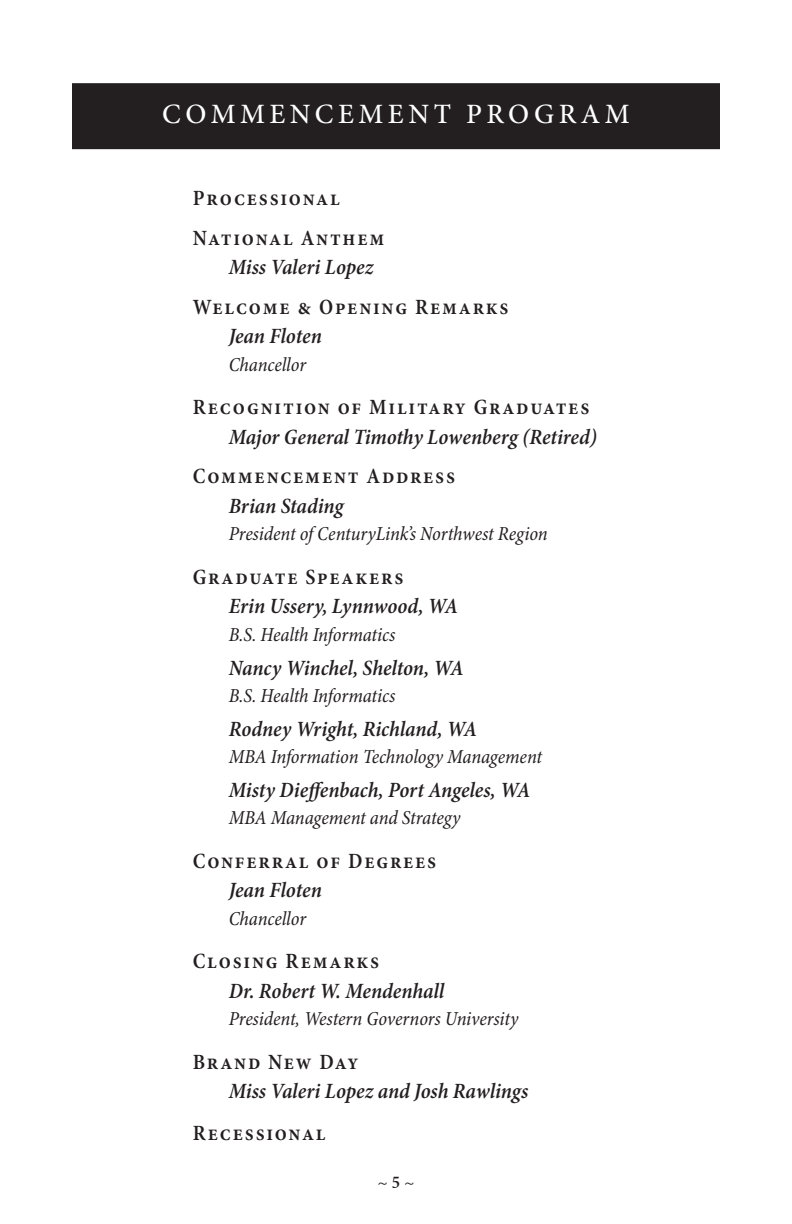
<style>
.page{position:relative;width:792px;height:1224px;background:#fff}
.page>*{position:absolute;margin:0;border:0;box-sizing:border-box;transform-origin:0 0}
.t1{font:500 28px "Minion Pro";letter-spacing:.16em;color:#fff}
.t2{font:italic 600 condensed 22px "Minion Pro";letter-spacing:-.005em;color:#231f20}
.t3{font:600 condensed 22px/39.6px "Minion Pro";letter-spacing:.08em;color:#231f20}
.t4{font:italic condensed 20px "Minion Pro";letter-spacing:-.005em;color:#231f20}
.t5{font:18px "Minion Pro";color:#231f20}
.s1{font-weight:600;font-stretch:condensed}
</style>
<div class="page">
<div style="left:72px;top:83px;width:648px;height:66px;background:#231f20"></div>
<p class="t1" style="left:162px;top:98px;width:469px">COMMENCEMENT PROGRAM</p>
<p class="t3" style="left:193px;top:179px;width:193px">Processional<br>National Anthem</p>
<p class="t2" style="left:229px;top:254px;width:146px">Miss Valeri Lopez</p>
<p class="t3" style="left:193px;top:288px;width:317px">Welcome &amp; Opening Remarks</p>
<p class="t2" style="left:229px;top:323px;width:95px">Jean Floten</p>
<p class="t4" style="left:229px;top:352px;width:79px">Chancellor</p>
<p class="t3" style="left:193px;top:388px;width:398px">Recognition of Military Graduates</p>
<p class="t2" style="left:229px;top:424px;width:370px">Major General Timothy Lowenberg (Retired)</p>
<p class="t3" style="left:193px;top:457px;width:264px">Commencement Address</p>
<p class="t2" style="left:229px;top:493px;width:116px">Brian Stading</p>
<p class="t4" style="left:229px;top:522px;width:320px">President of CenturyLink’s Northwest Region</p>
<p class="t3" style="left:193px;top:558px;width:212px">Graduate Speakers</p>
<p class="t2" style="left:229px;top:593px;width:231px">Erin Ussery, Lynnwood, WA</p>
<p class="t4" style="left:229px;top:623px;width:168px">B.S. Health Informatics</p>
<p class="t2" style="left:229px;top:654px;width:237px">Nancy Winchel, Shelton, WA</p>
<p class="t4" style="left:229px;top:684px;width:168px">B.S. Health Informatics</p>
<p class="t2" style="left:229px;top:715px;width:250px">Rodney Wright, Richland, WA</p>
<p class="t4" style="left:229px;top:745px;width:315px">MBA Information Technology Management</p>
<p class="t2" style="left:229px;top:776px;width:303px">Misty Dieffenbach, Port Angeles, WA</p>
<p class="t4" style="left:229px;top:806px;width:233px">MBA Management and Strategy</p>
<p class="t3" style="left:193px;top:842px;width:245px">Conferral of Degrees</p>
<p class="t2" style="left:229px;top:877px;width:95px">Jean Floten</p>
<p class="t4" style="left:229px;top:906px;width:79px">Chancellor</p>
<p class="t3" style="left:193px;top:942px;width:188px">Closing Remarks</p>
<p class="t2" style="left:229px;top:978px;width:217px">Dr. Robert W. Mendenhall</p>
<p class="t4" style="left:229px;top:1007px;width:291px">President, Western Governors University</p>
<p class="t3" style="left:193px;top:1043px;width:167px">Brand New Day</p>
<p class="t2" style="left:229px;top:1078px;width:301px">Miss Valeri Lopez and Josh Rawlings</p>
<p class="t3" style="left:193px;top:1114px;width:134px">Recessional</p>
<p class="t5" style="left:377px;top:1170px;width:39px">~ <span class="s1">5</span> ~</p>
</div>
